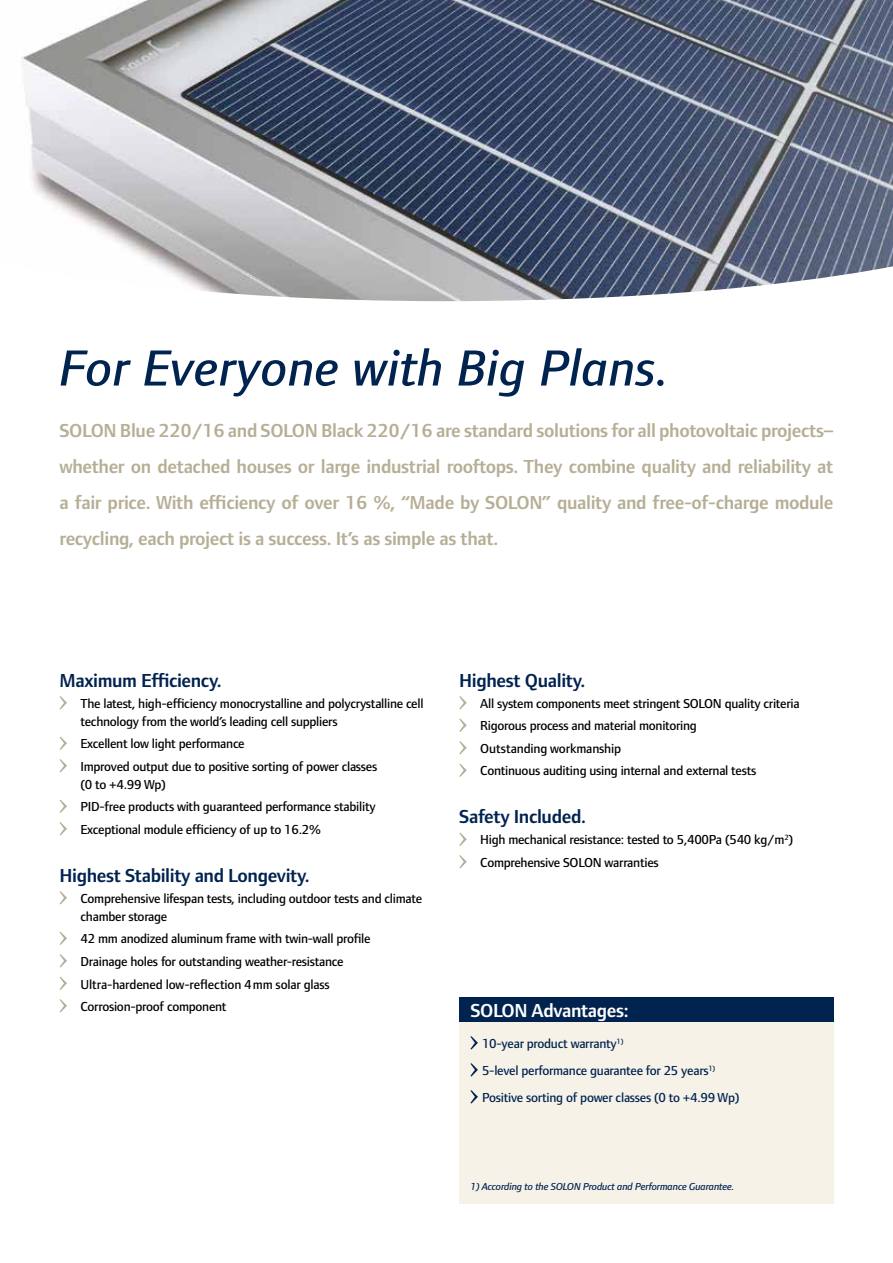
<style>
.page{position:relative;width:893px;height:1263px;background:#fff}
.page>*{position:absolute;margin:0;border:0;box-sizing:border-box;transform-origin:0 0}
.t1{font:52.5px "Foundry Form Sans OT2 Med Ita";color:#002350}
.t2{font:600 19.5px/36px "Foundry Form Sans OT2";letter-spacing:-.02em;color:#b6af96;text-align:justify}
.t3{font:600 19.5px "Foundry Form Sans OT2";letter-spacing:-.02em;color:#002350}
.t4{font:600 19.5px "Foundry Form Sans OT2";letter-spacing:-.02em;color:#fff}
.t5{font:500 13.5px/22.5px "Foundry Form Sans OT2";letter-spacing:-.02em;color:#000}
.t6{font:500 13.5px/27px "Foundry Form Sans OT2";letter-spacing:-.02em;color:#002350}
.t7{font:10.5px "Foundry Form Sans OT2 Med Ita";letter-spacing:-.02em;color:#002350}
</style>
<div class="page">
<div style="left:459px;top:997px;width:374px;height:206px;background:#f6f2e8"></div>
<svg style="left:60px;top:696px;width:7px;height:13px"></svg>
<svg style="left:60px;top:737px;width:7px;height:13px"></svg>
<svg style="left:60px;top:759px;width:7px;height:13px"></svg>
<svg style="left:60px;top:800px;width:7px;height:13px"></svg>
<svg style="left:60px;top:822px;width:7px;height:13px"></svg>
<svg style="left:60px;top:891px;width:7px;height:13px"></svg>
<svg style="left:60px;top:932px;width:7px;height:13px"></svg>
<svg style="left:60px;top:954px;width:7px;height:13px"></svg>
<svg style="left:60px;top:977px;width:7px;height:13px"></svg>
<svg style="left:60px;top:999px;width:7px;height:13px"></svg>
<img style="left:21px;top:0;width:872px;height:301px">
<svg style="left:459px;top:696px;width:8px;height:13px"></svg>
<svg style="left:459px;top:719px;width:8px;height:13px"></svg>
<svg style="left:459px;top:741px;width:8px;height:13px"></svg>
<svg style="left:459px;top:764px;width:8px;height:13px"></svg>
<svg style="left:459px;top:833px;width:8px;height:13px"></svg>
<svg style="left:459px;top:855px;width:8px;height:13px"></svg>
<div style="left:459px;top:997px;width:374px;height:25px;background:#002350"></div>
<svg style="left:470px;top:1036px;width:8px;height:13px"></svg>
<svg style="left:470px;top:1063px;width:8px;height:13px"></svg>
<svg style="left:470px;top:1090px;width:8px;height:13px"></svg>
<h1 class="t1" style="left:60px;top:330px;width:611px">For Everyone with Big Plans.</h1>
<p class="t2" style="left:60px;top:412px;width:775px">SOLON Blue 220/16 and SOLON Black 220/16 are standard solutions for all photovoltaic projects– whether on detached houses or large industrial rooftops. They combine quality and reliability at a fair price. With efficiency of over 16 %, “Made by SOLON” quality and free-of-charge module recycling, each project is a success. It’s as simple as that.</p>
<h2 class="t3" style="left:60px;top:666px;width:164px">Maximum Efficiency.</h2>
<p class="t5" style="left:81px;top:694px;width:345px;line-height:18px">The latest, high-efficiency monocrystalline and polycrystalline cell technology from the world’s leading cell suppliers</p>
<p class="t5" style="left:81px;top:732px;width:298px">Excellent low light performance<br>Improved output due to positive sorting of power classes</p>
<p class="t5" style="left:81px;top:772px;width:297px">(0 to +4.99 Wp)<br>PID-free products with guaranteed performance stability<br>Exceptional module efficiency of up to 16.2%</p>
<h2 class="t3" style="left:60px;top:861px;width:252px">Highest Stability and Longevity.</h2>
<p class="t5" style="left:81px;top:889px;width:343px;line-height:18px">Comprehensive lifespan tests, including outdoor tests and climate chamber storage</p>
<p class="t5" style="left:81px;top:927px;width:291px">42 mm anodized aluminum frame with twin-wall profile Drainage holes for outstanding weather-resistance Ultra-hardened low-reflection 4mm solar glass Corrosion-proof component</p>
<h2 class="t3" style="left:459px;top:666px;width:128px">Highest Quality.</h2>
<p class="t5" style="left:480px;top:691px;width:321px">All system components meet stringent SOLON quality criteria Rigorous process and material monitoring<br>Outstanding workmanship<br>Continuous auditing using internal and external tests</p>
<h2 class="t3" style="left:459px;top:803px;width:128px">Safety Included.</h2>
<p class="t5" style="left:480px;top:828px;width:315px">High mechanical resistance: tested to 5,400Pa (540 kg/m<sup>2</sup>)<br>Comprehensive SOLON warranties</p>
<h2 class="t4" style="left:470px;top:996px;width:160px">SOLON Advantages:</h2>
<p class="t6" style="left:482px;top:1029px;width:259px">10-year product warranty<sup>1)<br></sup>5-level performance guarantee for 25 years<sup>1)<br></sup>Positive sorting of power classes (0 to +4.99 Wp)</p>
<p class="t7" style="left:470px;top:1179px;width:266px">1) According to the SOLON Product and Performance Guarantee.</p>
</div>
